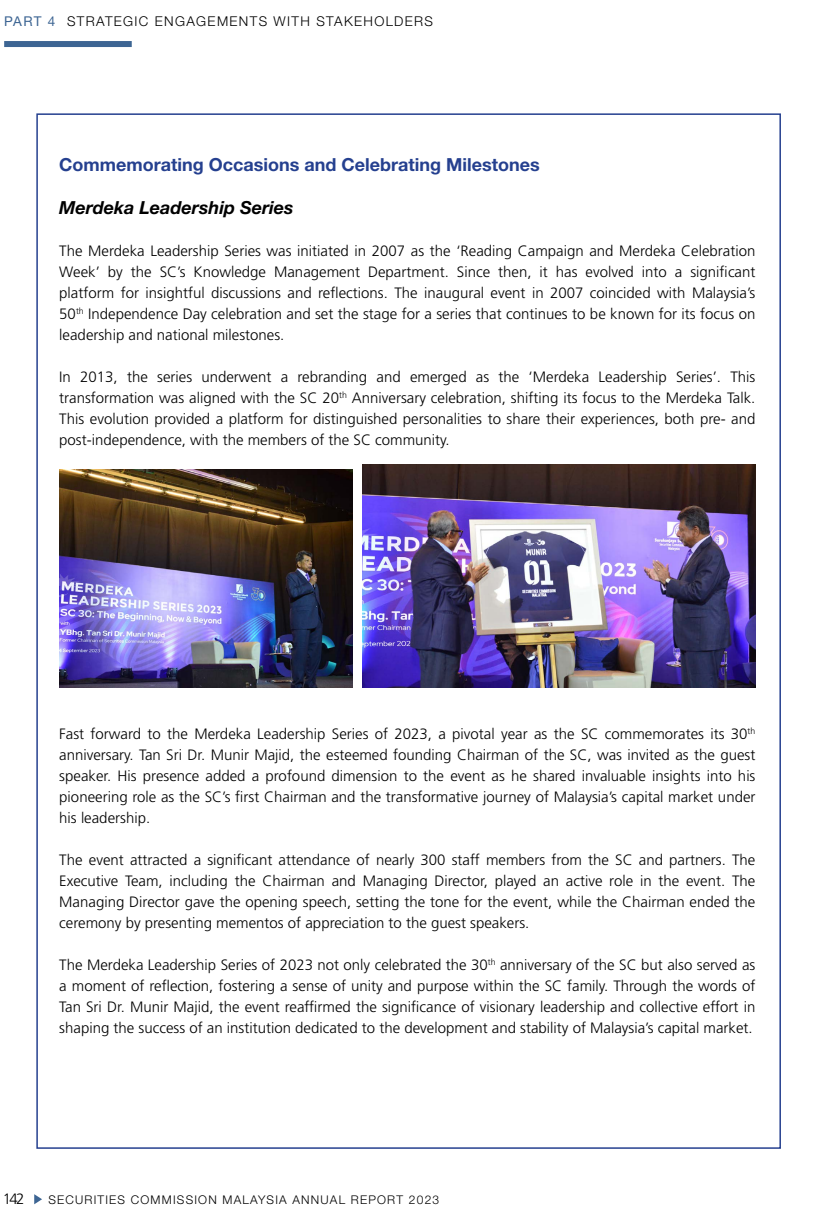
<style>
.page{position:relative;width:839px;height:1209px;background:#fff}
.page>*{position:absolute;margin:0;border:0;box-sizing:border-box;transform-origin:0 0}
.t1{font:700 18px "Helvetica Neue LT Std";color:#25408f}
.t2{font:italic 700 18px "Helvetica Neue LT Std";color:#000}
.t3{font:300 15px/21px "Frutiger LT Std";color:#000;text-align:justify}
.t4{font:300 13.5px "Helvetica Neue LT Std";letter-spacing:.1em;color:#000}
.t5{font:300 12px "Helvetica Neue LT Std";letter-spacing:.1em;color:#000}
.s1{font-weight:400;color:#3d6593}
</style>
<div class="page">
<svg style="left:34px;top:1194px;width:8px;height:10px"></svg>
<div style="left:4px;top:41px;width:128px;height:6px;background:#3d6593"></div>
<img style="left:363px;top:464px;width:392px;height:224px">
<img style="left:59px;top:469px;width:294px;height:219px">
<p class="t4" style="left:4px;top:13px;width:430px"><span class="s1">PART 4</span> STRATEGIC ENGAGEMENTS WITH STAKEHOLDERS</p>
<p class="t1" style="left:59px;top:154px;width:482px">Commemorating Occasions and Celebrating Milestones</p>
<p class="t2" style="left:59px;top:197px;width:235px">Merdeka Leadership Series</p>
<p class="t3" style="left:59px;top:241px;width:698px">The Merdeka Leadership Series was initiated in 2007 as the ‘Reading Campaign and Merdeka Celebration Week’ by the SC’s Knowledge Management Department. Since then, it has evolved into a significant platform for insightful discussions and reflections. The inaugural event in 2007 coincided with Malaysia’s 50<sup>th</sup> Independence Day celebration and set the stage for a series that continues to be known for its focus on leadership and national milestones.</p>
<p class="t3" style="left:59px;top:367px;width:698px">In 2013, the series underwent a rebranding and emerged as the ‘Merdeka Leadership Series’. This transformation was aligned with the SC 20<sup>th</sup> Anniversary celebration, shifting its focus to the Merdeka Talk.<br>This evolution provided a platform for distinguished personalities to share their experiences, both pre- and post-independence, with the members of the SC community.</p>
<p class="t3" style="left:59px;top:724px;width:698px">Fast forward to the Merdeka Leadership Series of 2023, a pivotal year as the SC commemorates its 30<sup>th </sup>anniversary. Tan Sri Dr. Munir Majid, the esteemed founding Chairman of the SC, was invited as the guest speaker. His presence added a profound dimension to the event as he shared invaluable insights into his pioneering role as the SC’s first Chairman and the transformative journey of Malaysia’s capital market under his leadership.</p>
<p class="t3" style="left:59px;top:850px;width:698px">The event attracted a significant attendance of nearly 300 staff members from the SC and partners. The Executive Team, including the Chairman and Managing Director, played an active role in the event. The Managing Director gave the opening speech, setting the tone for the event, while the Chairman ended the ceremony by presenting mementos of appreciation to the guest speakers.</p>
<p class="t3" style="left:59px;top:955px;width:698px">The Merdeka Leadership Series of 2023 not only celebrated the 30<sup>th</sup> anniversary of the SC but also served as a moment of reflection, fostering a sense of unity and purpose within the SC family. Through the words of Tan Sri Dr. Munir Majid, the event reaffirmed the significance of visionary leadership and collective effort in shaping the success of an institution dedicated to the development and stability of Malaysia’s capital market.</p>
<p class="t3" style="left:3px;top:1188px;width:23px">142</p>
<p class="t5" style="left:48px;top:1193px;width:392px">SECURITIES COMMISSION MALAYSIA ANNUAL REPORT 2023</p>
</div>
